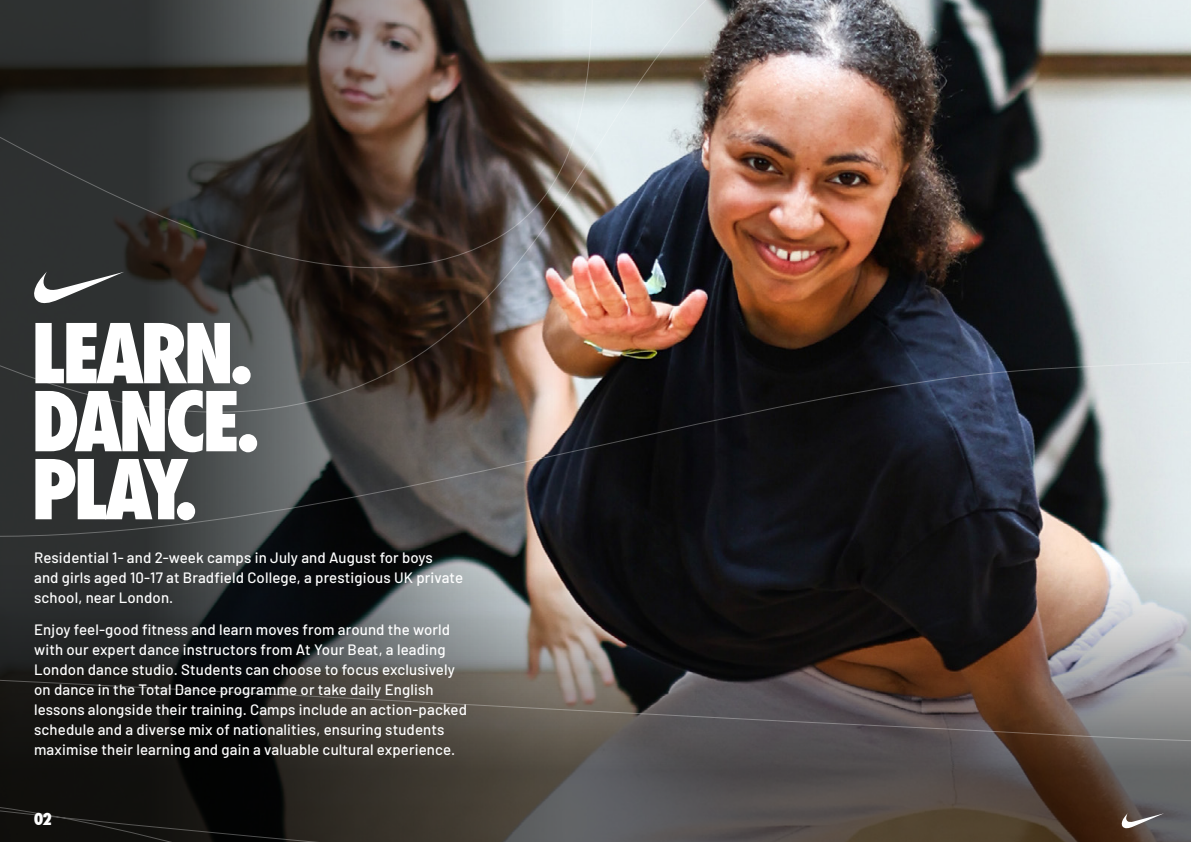
<style>
.page{position:relative;width:1191px;height:842px;background:#fff}
.page>*{position:absolute;margin:0;border:0;box-sizing:border-box;transform-origin:0 0}
.t1{font:800 condensed 80px/68px "Nike Futura ND";color:#fff;text-align:justify}
.t2{font:800 condensed 16px "Nike Futura ND";color:#fff}
.t3{font:500 15px/20px "Barlow";letter-spacing:.01em;color:#fff}
</style>
<div class="page">
<img style="left:0;top:0;width:1191px;height:842px">
<h1 class="t1" style="left:34px;top:320px;width:216px">LEARN.<br>DANCE.<br>PLAY.</h1>
<p class="t3" style="left:34px;top:546px;width:430px">Residential 1- and 2-week camps in July and August for boys<br>and girls aged 10-17 at Bradfield College, a prestigious UK private school, near London.</p>
<p class="t3" style="left:34px;top:618px;width:434px">Enjoy feel-good fitness and learn moves from around the world with our expert dance instructors from At Your Beat, a leading London dance studio. Students can choose to focus exclusively on dance in the Total Dance programme or take daily English lessons alongside their training. Camps include an action-packed schedule and a diverse mix of nationalities, ensuring students maximise their learning and gain a valuable cultural experience.</p>
<p class="t2" style="left:34px;top:809px;width:19px">02</p>
</div>
